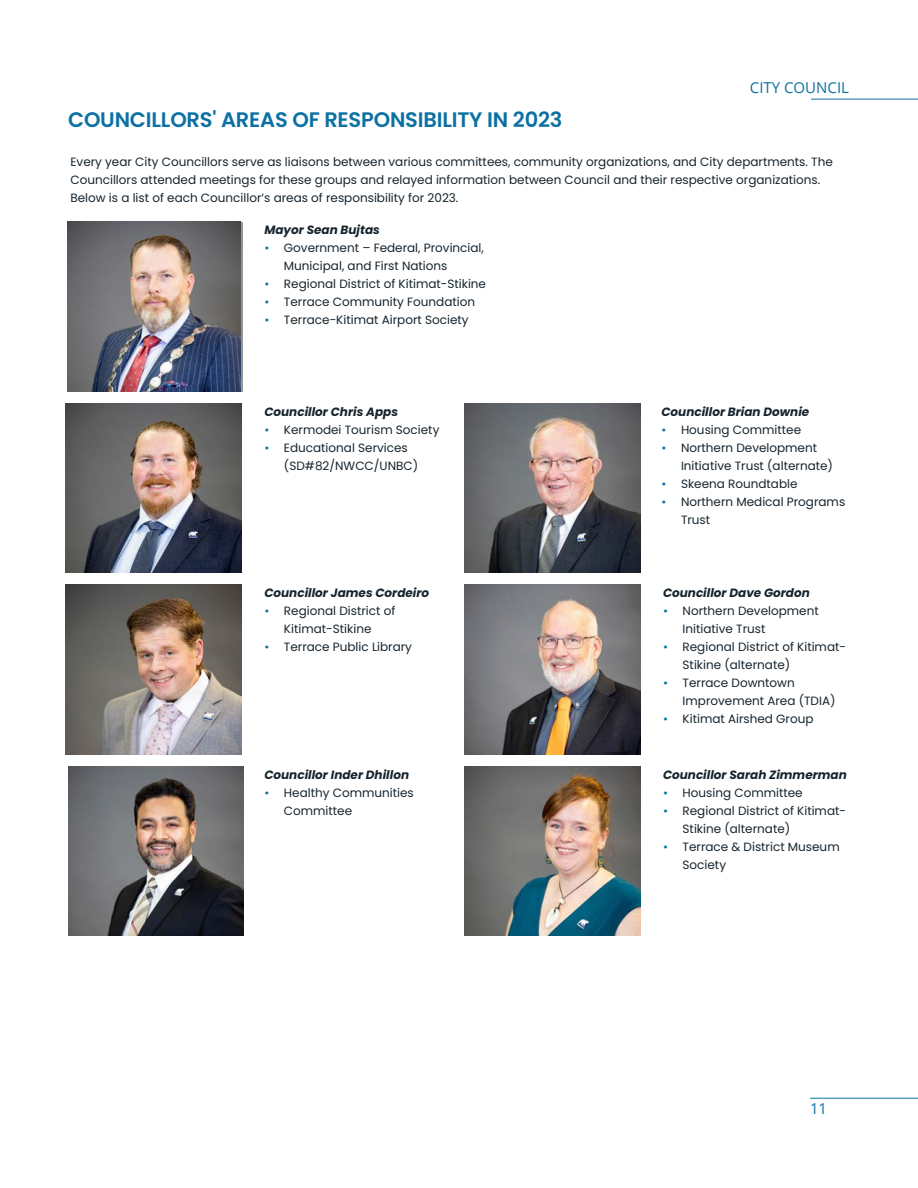
<style>
.page{position:relative;width:918px;height:1188px;background:#fff}
.page>*{position:absolute;margin:0;border:0;box-sizing:border-box;transform-origin:0 0}
.Title_-_Align_Left_-_Blue{font:600 21px "Poppins";letter-spacing:-.01em;color:#0c71a2}
.Section_Title_-_Blue{font:15px "Open Sans";color:#0c71a2}
.Body_Text{font:12px/18px "Poppins";color:#16242e}
.Byline_Title_-_Align_Left{font:italic 700 12px "Poppins";color:#16242e}
.s1{color:#0c71a2}
</style>
<div class="page">
<hr style="left:811px;top:99px;width:107px;height:1px;background:#0c71a2">
<hr style="left:810px;top:1098px;width:108px;height:1px;background:#0c71a2">
<img style="left:465px;top:585px;width:176px;height:169px">
<img style="left:66px;top:585px;width:176px;height:169px">
<img style="left:465px;top:766px;width:176px;height:170px">
<img style="left:68px;top:766px;width:175px;height:170px">
<img style="left:465px;top:403px;width:176px;height:170px">
<img style="left:66px;top:403px;width:176px;height:170px">
<img style="left:68px;top:222px;width:172px;height:169px">
<p class="Section_Title_-_Blue" style="left:750px;top:78px;width:101px">CITY COUNCIL</p>
<p class="Title_-_Align_Left_-_Blue" style="left:68px;top:108px;width:496px">COUNCILLORS' AREAS OF RESPONSIBILITY IN 2023</p>
<p class="Body_Text" style="left:70px;top:153px;width:764px">Every year City Councillors serve as liaisons between various committees, community organizations, and City departments. The<br>Councillors attended meetings for these groups and relayed information between Council and their respective organizations.<br>Below is a list of each Councillor’s areas of responsibility for 2023.</p>
<p class="Byline_Title_-_Align_Left" style="left:264px;top:223px;width:117px">Mayor Sean Bujtas</p>
<p class="Body_Text" style="left:284px;top:239px;width:202px;text-indent:-20px"><span class="s1">•</span> Government – Federal, Provincial,<br>Municipal, and First Nations</p>
<p class="Body_Text" style="left:264px;top:275px;width:223px"><span class="s1">•</span> Regional District of Kitimat-Stikine</p>
<p class="Body_Text" style="left:264px;top:293px;width:212px"><span class="s1">•</span> Terrace Community Foundation</p>
<p class="Body_Text" style="left:264px;top:311px;width:206px"><span class="s1">•</span> Terrace-Kitimat Airport Society</p>
<p class="Byline_Title_-_Align_Left" style="left:264px;top:405px;width:135px">Councillor Chris Apps</p>
<p class="Body_Text" style="left:264px;top:421px;width:176px"><span class="s1">•</span> Kermodei Tourism Society</p>
<p class="Body_Text" style="left:284px;top:439px;width:136px;text-indent:-20px"><span class="s1">•</span> Educational Services (SD#82/NWCC/UNBC)</p>
<p class="Byline_Title_-_Align_Left" style="left:264px;top:586px;width:166px">Councillor James Cordeiro</p>
<p class="Body_Text" style="left:264px;top:602px;width:132px;text-align:center"><span class="s1">•</span> Regional District of<br>Kitimat-Stikine</p>
<p class="Body_Text" style="left:264px;top:638px;width:149px"><span class="s1">•</span> Terrace Public Library</p>
<p class="Byline_Title_-_Align_Left" style="left:264px;top:768px;width:146px">Councillor Inder Dhillon</p>
<p class="Body_Text" style="left:284px;top:784px;width:131px;text-indent:-20px"><span class="s1">•</span> Healthy Communities<br>Committee</p>
<p class="Byline_Title_-_Align_Left" style="left:662px;top:405px;width:149px">Councillor Brian Downie</p>
<p class="Body_Text" style="left:662px;top:421px;width:141px"><span class="s1">•</span> Housing Committee</p>
<p class="Body_Text" style="left:681px;top:439px;width:154px;text-indent:-20px"><span class="s1">•</span> Northern Development<br>Initiative Trust (alternate)</p>
<p class="Body_Text" style="left:662px;top:475px;width:138px"><span class="s1">•</span> Skeena Roundtable</p>
<p class="Body_Text" style="left:681px;top:493px;width:166px;text-indent:-20px"><span class="s1">•</span> Northern Medical Programs<br>Trust</p>
<p class="Byline_Title_-_Align_Left" style="left:663px;top:586px;width:148px">Councillor Dave Gordon</p>
<p class="Body_Text" style="left:683px;top:602px;width:138px;text-indent:-20px"><span class="s1">•</span> Northern Development<br>Initiative Trust</p>
<p class="Body_Text" style="left:683px;top:638px;width:165px;text-indent:-20px"><span class="s1">•</span> Regional District of Kitimat-<br>Stikine (alternate)</p>
<p class="Body_Text" style="left:683px;top:674px;width:155px;text-indent:-20px"><span class="s1">•</span> Terrace Downtown<br>Improvement Area (TDIA)</p>
<p class="Body_Text" style="left:663px;top:710px;width:152px"><span class="s1">•</span> Kitimat Airshed Group</p>
<p class="Byline_Title_-_Align_Left" style="left:663px;top:768px;width:185px">Councillor Sarah Zimmerman</p>
<p class="Body_Text" style="left:663px;top:784px;width:141px"><span class="s1">•</span> Housing Committee</p>
<p class="Body_Text" style="left:683px;top:802px;width:165px;text-indent:-20px"><span class="s1">•</span> Regional District of Kitimat-<br>Stikine (alternate)</p>
<p class="Body_Text" style="left:683px;top:838px;width:159px;text-indent:-20px"><span class="s1">•</span> Terrace &amp; District Museum<br>Society</p>
<p class="Section_Title_-_Blue" style="left:810px;top:1098px;width:19px">11</p>
</div>
